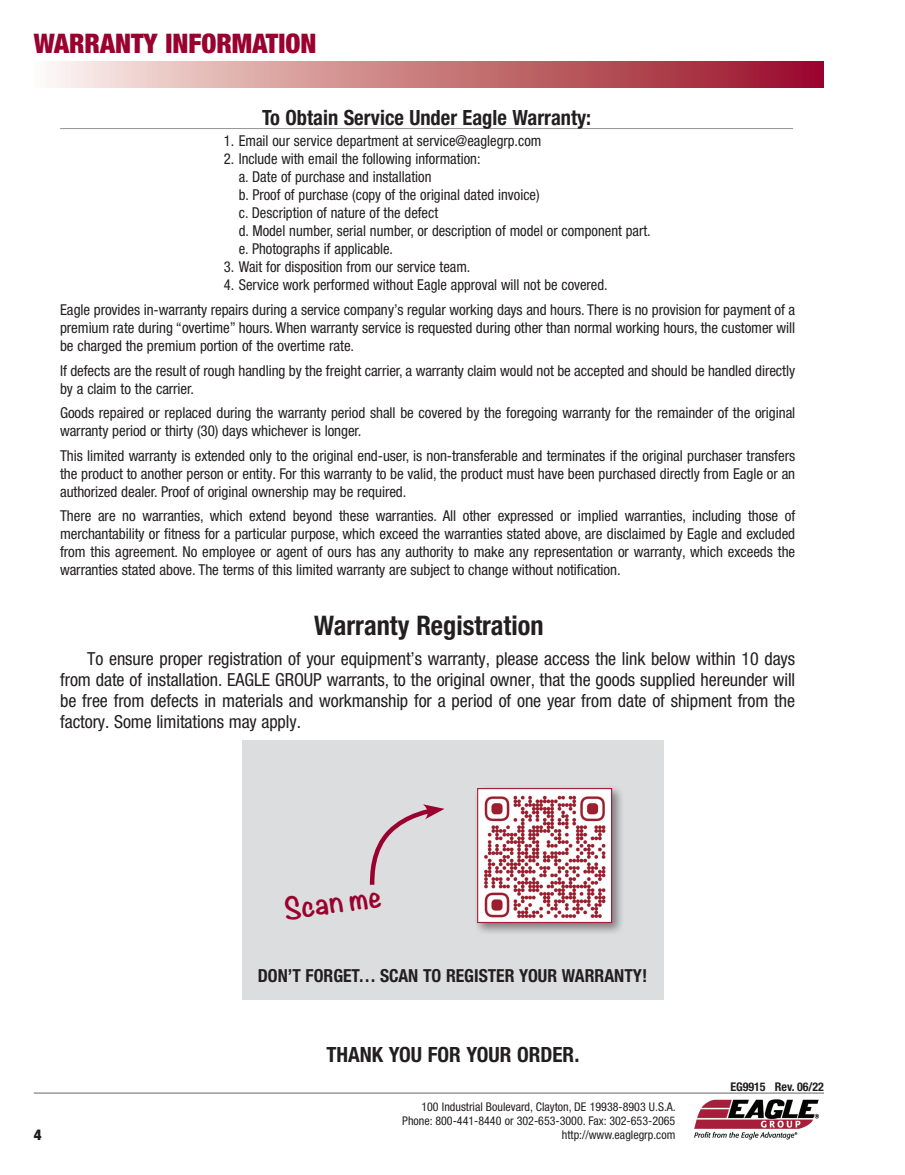
<style>
.page{position:relative;width:905px;height:1175px;background:#fff}
.page>*{position:absolute;margin:0;border:0;box-sizing:border-box;transform-origin:0 0}
.Header_1{font:700 condensed 27px "Helvetica Neue LT Pro";color:#231f20}
.t1{font:900 condensed 27px "Helvetica Neue LT Pro";color:#9a012f}
.t2{font:700 27px "Noteworthy";color:#9a012f}
.t3{font:700 condensed 21px "Helvetica Neue LT Pro";color:#231f20}
.t4{font:condensed 18px/21px "Helvetica Neue LT Pro";letter-spacing:-.005em;color:#231f20;text-align:justify}
.t5{font:700 condensed 18px "Helvetica Neue LT Pro";color:#231f20}
.t6{font:condensed 15px/18px "Helvetica Neue LT Pro";letter-spacing:-.005em;color:#231f20;text-align:justify}
.t7{font:900 condensed 15px "Helvetica Neue LT Pro";color:#231f20}
.t8{font:condensed 12px "Helvetica Neue LT Pro";color:#231f20}
.t9{font:700 condensed 12px "Helvetica Neue LT Pro";letter-spacing:-.005em;color:#231f20}
</style>
<div class="page">
<hr style="left:34px;top:1092px;width:790px;height:1px;background:#999">
<img style="left:694px;top:1099px;width:125px;height:40px">
<svg style="left:53px;top:61px;width:771px;height:27px"></svg>
<hr style="left:60px;top:128px;width:733px;height:1px;background:#939598">
<div style="left:242px;top:740px;width:421px;height:260px;background:#dcdddf"></div>
<svg style="left:369px;top:804px;width:75px;height:81px"></svg>
<div style="left:473px;top:784px;width:152px;height:151px;background:#231f20;opacity:.5"></div>
<img style="left:479px;top:790px;width:131px;height:131px">
<div style="left:477px;top:788px;width:135px;height:135px;border:1px solid #a71e34"></div>
<p class="t1" style="left:34px;top:27px;width:284px">WARRANTY INFORMATION</p>
<p class="t3" style="left:262px;top:105px;width:331px">To Obtain Service Under Eagle Warranty:</p>
<p class="t6" style="left:224px;top:131px;width:319px">1. Email our service department at service@eaglegrp.com</p>
<p class="t6" style="left:224px;top:149px;width:258px">2. Include with email the following information:</p>
<p class="t6" style="left:239px;top:167px;width:194px">a. Date of purchase and installation</p>
<p class="t6" style="left:239px;top:185px;width:302px">b. Proof of purchase (copy of the original dated invoice)</p>
<p class="t6" style="left:239px;top:203px;width:201px">c. Description of nature of the defect</p>
<p class="t6" style="left:239px;top:221px;width:413px">d. Model number, serial number, or description of model or component part.</p>
<p class="t6" style="left:239px;top:239px;width:156px">e. Photographs if applicable.</p>
<p class="t6" style="left:224px;top:257px;width:248px">3. Wait for disposition from our service team.</p>
<p class="t6" style="left:224px;top:275px;width:385px">4. Service work performed without Eagle approval will not be covered.</p>
<p class="t6" style="left:60px;top:301px;width:736px">Eagle provides in-warranty repairs during a service company’s regular working days and hours. There is no provision for payment of a premium rate during “overtime” hours. When warranty service is requested during other than normal working hours, the customer will be charged the premium portion of the overtime rate.</p>
<p class="t6" style="left:60px;top:361px;width:736px">If defects are the result of rough handling by the freight carrier, a warranty claim would not be accepted and should be handled directly by a claim to the carrier.</p>
<p class="t6" style="left:60px;top:404px;width:736px">Goods repaired or replaced during the warranty period shall be covered by the foregoing warranty for the remainder of the original warranty period or thirty (30) days whichever is longer.</p>
<p class="t6" style="left:60px;top:446px;width:736px">This limited warranty is extended only to the original end-user, is non-transferable and terminates if the original purchaser transfers the product to another person or entity. For this warranty to be valid, the product must have been purchased directly from Eagle or an authorized dealer. Proof of original ownership may be required.</p>
<p class="t6" style="left:60px;top:507px;width:736px">There are no warranties, which extend beyond these warranties. All other expressed or implied warranties, including those of merchantability or fitness for a particular purpose, which exceed the warranties stated above, are disclaimed by Eagle and excluded from this agreement. No employee or agent of ours has any authority to make any representation or warranty, which exceeds the warranties stated above. The terms of this limited warranty are subject to change without notification.</p>
<p class="Header_1" style="left:314px;top:609px;width:231px">Warranty Registration</p>
<p class="t4" style="left:60px;top:648px;width:736px;text-indent:27px">To ensure proper registration of your equipment’s warranty, please access the link below within 10 days from date of installation. EAGLE GROUP warrants, to the original owner, that the goods supplied hereunder will be free from defects in materials and workmanship for a period of one year from date of shipment from the factory. Some limitations may apply.</p>
<p class="t2" style="left:281px;top:885px;width:99px;rotate:-8deg">Scan me</p>
<p class="t5" style="left:258px;top:965px;width:391px">DON’T FORGET… SCAN TO REGISTER YOUR WARRANTY!</p>
<p class="t7" style="left:34px;top:1125px;width:9px">4</p>
<p class="t3" style="left:326px;top:1041px;width:254px">THANK YOU FOR YOUR ORDER.</p>
<p class="t8" style="left:421px;top:1099px;width:256px">100 Industrial Boulevard, Clayton, DE 19938-8903 U.S.A.</p>
<p class="t8" style="left:402px;top:1113px;width:275px">Phone: 800-441-8440 or 302-653-3000. Fax: 302-653-2065</p>
<p class="t8" style="left:562px;top:1127px;width:115px">http://www.eaglegrp.com</p>
<p class="t9" style="left:730px;top:1079px;width:95px">EG9915 Rev. 06/22</p>
</div>
